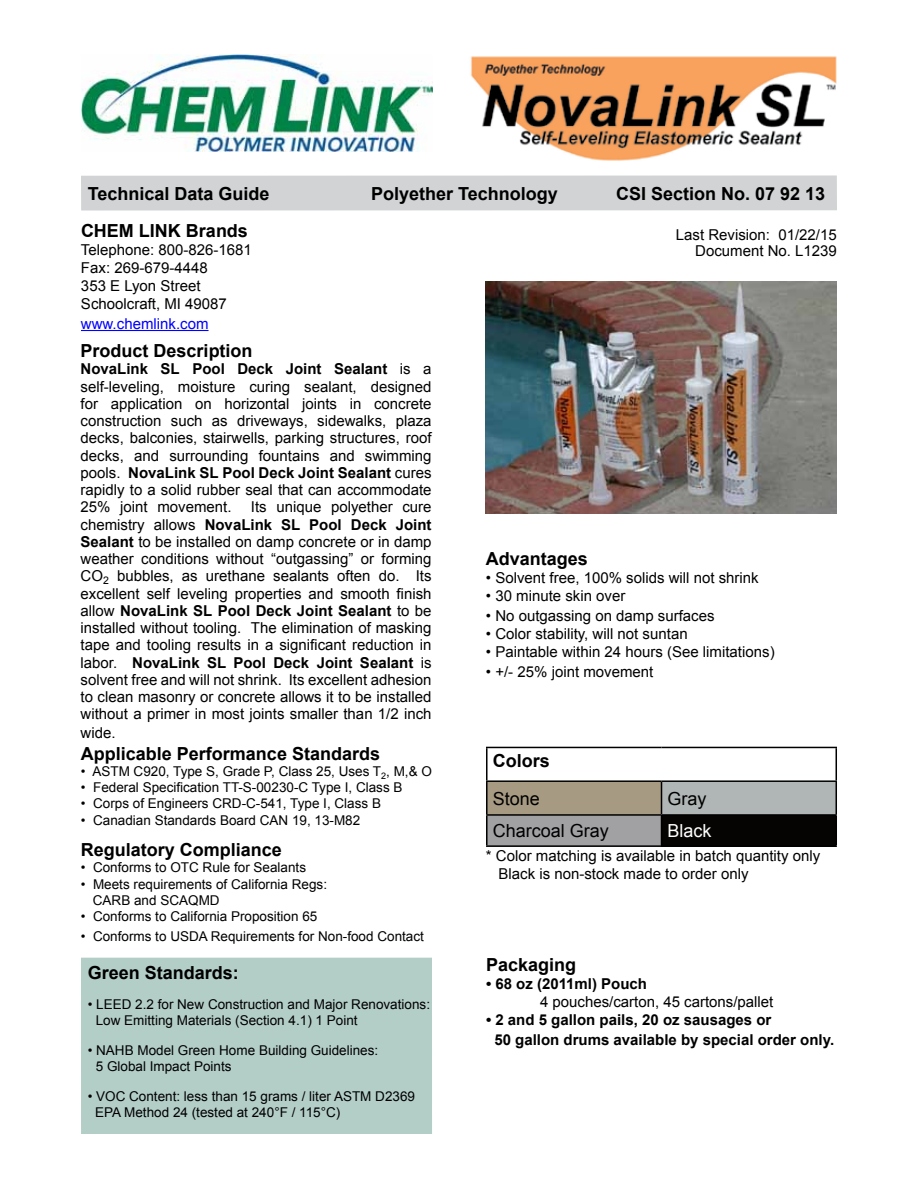
<style>
.page{position:relative;width:918px;height:1188px;background:#fff}
.page>*{position:absolute;margin:0;border:0;box-sizing:border-box;transform-origin:0 0}
.t1{font:700 18px "Arial";color:#000}
.t2{font:18px "Arial";color:#000}
.t3{font:18px "Arial";color:#fff}
.t4{font:15px/17.2px "Arial";color:#000}
.t5{font:700 15px/19.8px "Arial";color:#000}
.t6{font:15px "Arial";color:#00f}
.t7{font:13.5px/16.2px "Arial";color:#000}
.s1{font-weight:700}
</style>
<div class="page">
<img style="left:81px;top:54px;width:351px;height:97px">
<div style="left:81px;top:175px;width:756px;height:36px;background:#d1d3d4"></div>
<hr style="left:81px;top:330px;width:128px;height:1px;background:#00f">
<div style="left:81px;top:958px;width:351px;height:176px;background:#b3cdc7"></div>
<img style="left:470px;top:56px;width:367px;height:105px">
<img style="left:486px;top:282px;width:351px;height:231px">
<div style="left:487px;top:781px;width:175px;height:34px;background:#a79a82"></div>
<div style="left:662px;top:781px;width:174px;height:34px;background:#b0b6b5"></div>
<div style="left:487px;top:815px;width:175px;height:31px;background:#a1a1a4"></div>
<div style="left:662px;top:815px;width:174px;height:31px;background:#050402"></div>
<hr style="left:486px;top:747px;width:176px;height:1px;background:#000">
<hr style="left:486px;top:748px;width:2px;height:32px;background:#000">
<hr style="left:662px;top:747px;width:175px;height:1px;background:#000">
<hr style="left:836px;top:748px;width:1px;height:32px;background:#000">
<hr style="left:486px;top:780px;width:176px;height:2px;background:#000">
<hr style="left:486px;top:782px;width:2px;height:32px;background:#000">
<hr style="left:486px;top:814px;width:176px;height:2px;background:#000">
<hr style="left:486px;top:816px;width:2px;height:29px;background:#000">
<hr style="left:486px;top:845px;width:176px;height:2px;background:#000">
<hr style="left:662px;top:780px;width:175px;height:2px;background:#000">
<hr style="left:661px;top:782px;width:1px;height:32px;background:#000">
<hr style="left:836px;top:782px;width:1px;height:32px;background:#000">
<hr style="left:662px;top:814px;width:175px;height:2px;background:#000">
<svg style="left:661px;top:816px;width:1px;height:29px"></svg>
<svg style="left:836px;top:816px;width:1px;height:29px"></svg>
<hr style="left:662px;top:845px;width:175px;height:2px;background:#000">
<p class="t1" style="left:88px;top:181px;width:183px">Technical Data Guide</p>
<p class="t1" style="left:371px;top:181px;width:188px">Polyether Technology</p>
<p class="t1" style="left:616px;top:181px;width:211px">CSI Section No. 07 92 13</p>
<p class="t1" style="left:81px;top:218px;width:169px">CHEM LINK Brands</p>
<p class="t4" style="left:81px;top:241px;width:172px;line-height:18px">Telephone: 800-826-1681<br>Fax: 269-679-4448<br>353 E Lyon Street<br>Schoolcraft, MI 49087</p>
<p class="t6" style="left:81px;top:313px;width:129px">www.chemlink.com</p>
<p class="t1" style="left:81px;top:338px;width:174px">Product Description</p>
<p class="t4" style="left:81px;top:360px;width:352px;text-align:justify"><span class="s1">NovaLink SL Pool Deck Joint Sealant</span> is a self-leveling, moisture curing sealant, designed for application on horizontal joints in concrete construction such as driveways, sidewalks, plaza decks, balconies, stairwells, parking structures, roof decks, and surrounding fountains and swimming pools. <span class="s1">NovaLink SL Pool Deck Joint Sealant</span> cures rapidly to a solid rubber seal that can accommodate 25% joint movement.</p>
<p class="t4" style="left:676px;top:226px;width:162px">Last Revision: 01/22/15</p>
<p class="t4" style="left:695px;top:242px;width:143px">Document No. L1239</p>
<p class="t4" style="left:81px;top:498px;width:353px;text-align:justify;text-indent:170px">Its unique polyether cure chemistry allows <span class="s1">NovaLink SL Pool Deck Joint Sealant</span> to be installed on damp concrete or in damp weather conditions without “outgassing” or forming CO<sub>2</sub> bubbles, as urethane sealants often do. Its excellent self leveling properties and smooth finish allow <span class="s1">NovaLink SL Pool Deck Joint Sealant</span> to be installed without tooling. The elimination of masking tape and tooling results in a significant reduction in labor. <span class="s1">NovaLink SL Pool Deck Joint Sealant</span> is solvent free and will not shrink. Its excellent adhesion to clean masonry or concrete allows it to be installed without a primer in most joints smaller than 1/2 inch</p>
<p class="t4" style="left:81px;top:724px;width:37px">wide.</p>
<p class="t1" style="left:81px;top:741px;width:301px">Applicable Performance Standards</p>
<p class="t7" style="left:81px;top:763px;width:353px">• ASTM C920, Type S, Grade P, Class 25, Uses T<sub>2</sub>, M,&amp; O</p>
<p class="t7" style="left:81px;top:779px;width:323px">• Federal Specification TT-S-00230-C Type I, Class B</p>
<p class="t7" style="left:81px;top:795px;width:302px">• Corps of Engineers CRD-C-541, Type I, Class B</p>
<p class="t7" style="left:81px;top:812px;width:281px">• Canadian Standards Board CAN 19, 13-M82</p>
<p class="t1" style="left:81px;top:837px;width:203px">Regulatory Compliance</p>
<p class="t7" style="left:81px;top:859px;width:227px">• Conforms to OTC Rule for Sealants</p>
<p class="t7" style="left:93px;top:876px;width:236px;text-indent:-12px">• Meets requirements of California Regs:<br>CARB and SCAQMD</p>
<p class="t7" style="left:81px;top:908px;width:238px">• Conforms to California Proposition 65</p>
<p class="t7" style="left:81px;top:928px;width:345px">• Conforms to USDA Requirements for Non-food Contact</p>
<p class="t1" style="left:88px;top:960px;width:153px">Green Standards:</p>
<p class="t7" style="left:96px;top:996px;width:336px;text-indent:-8px">• LEED 2.2 for New Construction and Major Renovations:<br>Low Emitting Materials (Section 4.1) 1 Point</p>
<p class="t7" style="left:96px;top:1042px;width:284px;text-indent:-8px">• NAHB Model Green Home Building Guidelines:<br>5 Global Impact Points</p>
<p class="t7" style="left:95px;top:1088px;width:321px;text-indent:-8px">• VOC Content: less than 15 grams / liter ASTM D2369<br>EPA Method 24 (tested at 240°F / 115°C)</p>
<p class="t1" style="left:486px;top:546px;width:104px">Advantages</p>
<p class="t4" style="left:486px;top:569px;width:274px">• Solvent free, 100% solids will not shrink</p>
<p class="t4" style="left:486px;top:587px;width:141px">• 30 minute skin over</p>
<p class="t4" style="left:486px;top:607px;width:230px">• No outgassing on damp surfaces</p>
<p class="t4" style="left:486px;top:625px;width:203px">• Color stability, will not suntan</p>
<p class="t4" style="left:486px;top:643px;width:290px">• Paintable within 24 hours (See limitations)</p>
<p class="t4" style="left:486px;top:663px;width:169px">• +/- 25% joint movement</p>
<p class="t1" style="left:493px;top:748px;width:59px">Colors</p>
<p class="t2" style="left:493px;top:786px;width:49px">Stone</p>
<p class="t2" style="left:668px;top:786px;width:41px">Gray</p>
<p class="t2" style="left:493px;top:818px;width:118px">Charcoal Gray</p>
<p class="t3" style="left:668px;top:818px;width:46px">Black</p>
<p class="t4" style="left:498px;top:846px;width:323px;line-height:18px;text-indent:-13px">* Color matching is available in batch quantity only<br>Black is non-stock made to order only</p>
<p class="t1" style="left:486px;top:952px;width:92px">Packaging</p>
<p class="t5" style="left:486px;top:974px;width:163px">• 68 oz (2011ml) Pouch</p>
<p class="t4" style="left:540px;top:993px;width:235px">4 pouches/carton, 45 cartons/pallet</p>
<p class="t5" style="left:494px;top:1010px;width:341px;text-indent:-8px">• 2 and 5 gallon pails, 20 oz sausages or<br>50 gallon drums available by special order only.</p>
</div>
